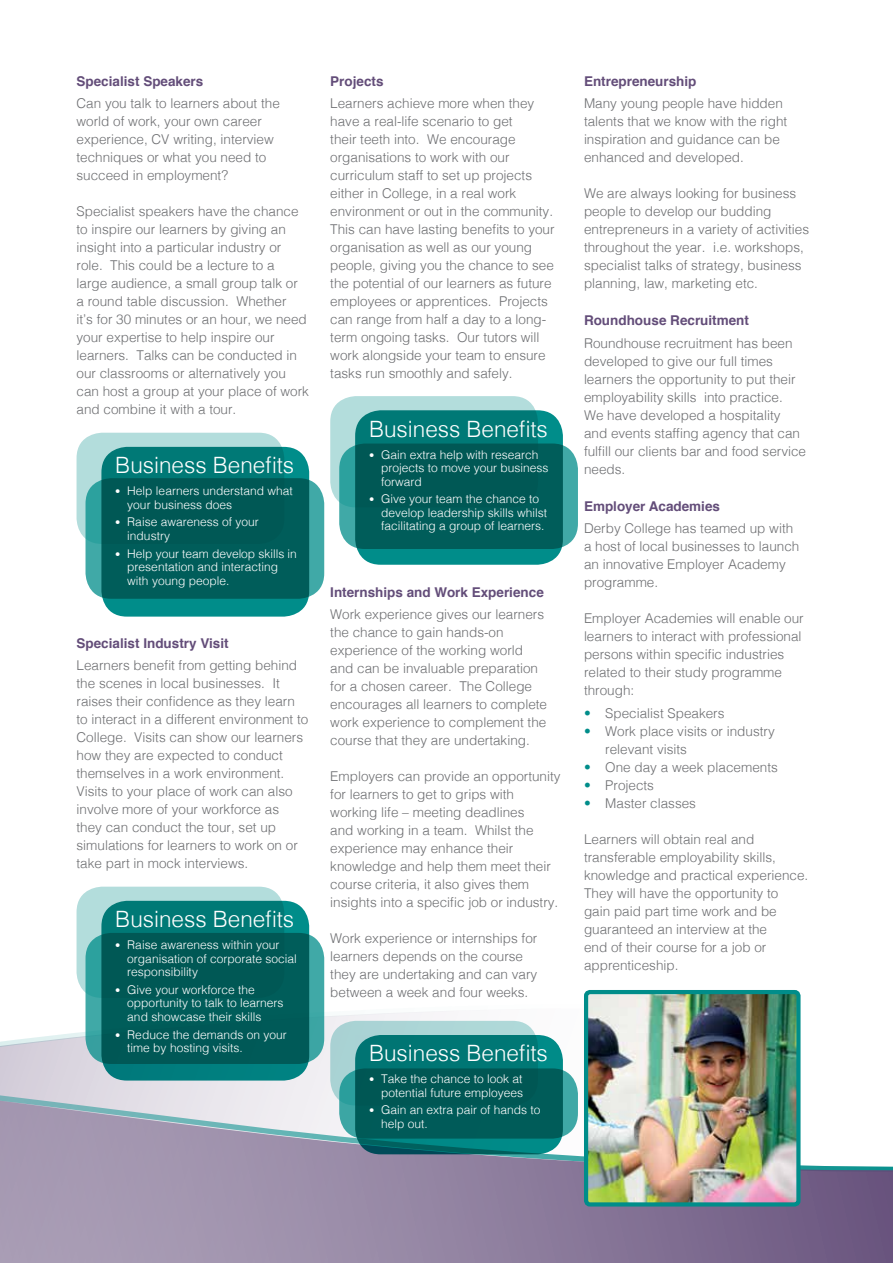
<style>
.page{position:relative;width:893px;height:1263px;background:#fff}
.page>*{position:absolute;margin:0;border:0;box-sizing:border-box;transform-origin:0 0}
.t1{font:300 22.5px "Helvetica";color:#fff}
.t2{font:300 13.5px/18px "Helvetica";color:#6d6e71}
.t3{font:700 13.5px "Helvetica";color:#634d79}
.t4{font:300 12px/13.5px "Helvetica";color:#fff}
.s1{font-size:10.5px}
.s2{color:#008d8a}
</style>
<div class="page">
<svg style="left:25px;top:1002px;width:776px;height:37px"></svg>
<svg style="left:0;top:1041px;width:893px;height:222px;background:#a89fb6"></svg>
<div style="left:77px;top:887px;width:207px;height:111px;background:#b3dddc;border-radius:26px"></div>
<div style="left:86px;top:933px;width:238px;height:131px;background:linear-gradient(to bottom,#36a7a4,#3ca3a2);border-radius:26px"></div>
<svg style="left:101px;top:901px;width:208px;height:179px;background:#006260"></svg>
<div style="left:330px;top:396px;width:208px;height:111px;background:#b3dddc;border-radius:26px"></div>
<svg style="left:339px;top:443px;width:239px;height:106px;background:#3ba7a5"></svg>
<svg style="left:355px;top:410px;width:208px;height:155px;background:#006663"></svg>
<div style="left:77px;top:433px;width:207px;height:111px;background:#b3dddc;border-radius:26px"></div>
<svg style="left:86px;top:478px;width:238px;height:121px;background:#3aa6a4"></svg>
<svg style="left:101px;top:447px;width:208px;height:170px;background:#006562"></svg>
<div style="left:330px;top:1021px;width:208px;height:84px;background:#abd4d5;border-radius:26px"></div>
<svg style="left:339px;top:1068px;width:239px;height:70px;background:#3aa5a3"></svg>
<svg style="left:355px;top:1035px;width:208px;height:119px;background:#006563"></svg>
<img style="left:589px;top:995px;width:206px;height:206px">
<div style="left:584px;top:990px;width:216px;height:216px;border:4px solid #008d8a;border-radius:4px"></div>
<p class="t3" style="left:77px;top:70px;width:128px">Specialist Speakers</p>
<p class="t2" style="left:77px;top:93px;width:205px">Can you talk to learners about the world of work, your own career experience, CV writing, interview techniques or what you need to succeed in employment?</p>
<p class="t2" style="left:77px;top:201px;width:234px">Specialist speakers have the chance to inspire our learners by giving an insight into a particular industry or role. This could be a lecture to a<br>large audience, a small group talk or<br>a round table discussion. Whether<br>it’s for 30 minutes or an hour, we need your expertise to help inspire our learners. Talks can be conducted in our classrooms or alternatively you can host a group at your place of work and combine it with a tour.</p>
<h1 class="t1" style="left:115px;top:446px;width:180px">Business Benefits</h1>
<p class="t4" style="left:127px;top:483px;width:167px;text-indent:-12px"><span class="s1">•</span> Help learners understand what your business does</p>
<p class="t4" style="left:127px;top:514px;width:133px;text-indent:-12px"><span class="s1">•</span> Raise awareness of your industry</p>
<p class="t4" style="left:127px;top:546px;width:171px;text-indent:-12px"><span class="s1">•</span> Help your team develop skills in presentation and interacting with young people.</p>
<p class="t3" style="left:77px;top:632px;width:154px">Specialist Industry Visit</p>
<p class="t2" style="left:77px;top:655px;width:233px">Learners benefit from getting behind the scenes in local businesses. It raises their confidence as they learn to interact in a different environment to College. Visits can show our learners how they are expected to conduct themselves in a work environment.<br>Visits to your place of work can also involve more of your workforce as<br>they can conduct the tour, set up simulations for learners to work on or take part in mock interviews.</p>
<h1 class="t1" style="left:115px;top:900px;width:180px">Business Benefits</h1>
<p class="t4" style="left:127px;top:937px;width:171px;text-indent:-12px"><span class="s1">•</span> Raise awareness within your organisation of corporate social responsibility</p>
<p class="t4" style="left:127px;top:982px;width:158px;text-indent:-12px"><span class="s1">•</span> Give your workforce the opportunity to talk to learners and showcase their skills</p>
<p class="t4" style="left:127px;top:1027px;width:161px;text-indent:-12px"><span class="s1">•</span> Reduce the demands on your time by hosting visits.</p>
<p class="t3" style="left:330px;top:70px;width:55px">Projects</p>
<p class="t2" style="left:330px;top:93px;width:226px">Learners achieve more when they have a real-life scenario to get<br>their teeth into. We encourage organisations to work with our curriculum staff to set up projects either in College, in a real work environment or out in the community.<br>This can have lasting benefits to your organisation as well as our young people, giving you the chance to see the potential of our learners as future employees or apprentices. Projects can range from half a day to a long&shy;term ongoing tasks. Our tutors will work alongside your team to ensure tasks run smoothly and safely.</p>
<h1 class="t1" style="left:369px;top:409px;width:180px">Business Benefits</h1>
<p class="t4" style="left:381px;top:447px;width:169px;text-indent:-12px"><span class="s1">•</span> Gain extra help with research projects to move your business forward</p>
<p class="t4" style="left:381px;top:491px;width:168px;text-indent:-12px"><span class="s1">•</span> Give your team the chance to develop leadership skills whilst facilitating a group of learners.</p>
<p class="t3" style="left:330px;top:581px;width:215px">Internships and Work Experience</p>
<p class="t2" style="left:330px;top:604px;width:218px">Work experience gives our learners the chance to gain hands-on experience of the working world and can be invaluable preparation for a chosen career. The College encourages all learners to complete work experience to complement the course that they are undertaking.</p>
<p class="t2" style="left:330px;top:766px;width:232px">Employers can provide an opportunity for learners to get to grips with working life – meeting deadlines<br>and working in a team. Whilst the experience may enhance their knowledge and help them meet their course criteria, it also gives them insights into a specific job or industry.</p>
<p class="t2" style="left:330px;top:928px;width:209px">Work experience or internships for learners depends on the course they are undertaking and can vary between a week and four weeks.</p>
<h1 class="t1" style="left:369px;top:1034px;width:180px">Business Benefits</h1>
<p class="t4" style="left:369px;top:1071px;width:156px;text-align:right"><span class="s1">•</span> Take the chance to look at potential future employees</p>
<p class="t4" style="left:381px;top:1102px;width:161px;text-indent:-12px"><span class="s1">•</span> Gain an extra pair of hands to help out.</p>
<p class="t3" style="left:584px;top:70px;width:114px">Entrepreneurship</p>
<p class="t2" style="left:584px;top:93px;width:205px">Many young people have hidden talents that we know with the right inspiration and guidance can be enhanced and developed.</p>
<p class="t2" style="left:584px;top:183px;width:227px">We are always looking for business people to develop our budding entrepreneurs in a variety of activities throughout the year. i.e. workshops, specialist talks of strategy, business planning, law, marketing etc.</p>
<p class="t3" style="left:584px;top:310px;width:167px">Roundhouse Recruitment</p>
<p class="t2" style="left:584px;top:333px;width:224px">Roundhouse recruitment has been developed to give our full times learners the opportunity to put their employability skills into practice.<br>We have developed a hospitality and events staffing agency that can fulfill our clients bar and food service needs.</p>
<p class="t3" style="left:584px;top:495px;width:138px">Employer Academies</p>
<p class="t2" style="left:584px;top:518px;width:217px">Derby College has teamed up with a host of local businesses to launch an innovative Employer Academy programme.</p>
<p class="t2" style="left:584px;top:608px;width:221px">Employer Academies will enable our learners to interact with professional persons within specific industries related to their study programme through:</p>
<p class="t2" style="left:584px;top:703px;width:142px"><span class="s2">•</span> Specialist Speakers</p>
<p class="t2" style="left:605px;top:721px;width:171px;text-indent:-21px"><span class="s2">•</span> Work place visits or industry relevant visits</p>
<p class="t2" style="left:584px;top:757px;width:195px"><span class="s2">•</span> One day a week placements</p>
<p class="t2" style="left:584px;top:775px;width:72px"><span class="s2">•</span> Projects</p>
<p class="t2" style="left:584px;top:793px;width:114px"><span class="s2">•</span> Master classes</p>
<p class="t2" style="left:584px;top:829px;width:226px">Learners will obtain real and transferable employability skills, knowledge and practical experience.<br>They will have the opportunity to<br>gain paid part time work and be guaranteed an interview at the<br>end of their course for a job or apprenticeship.</p>
</div>
